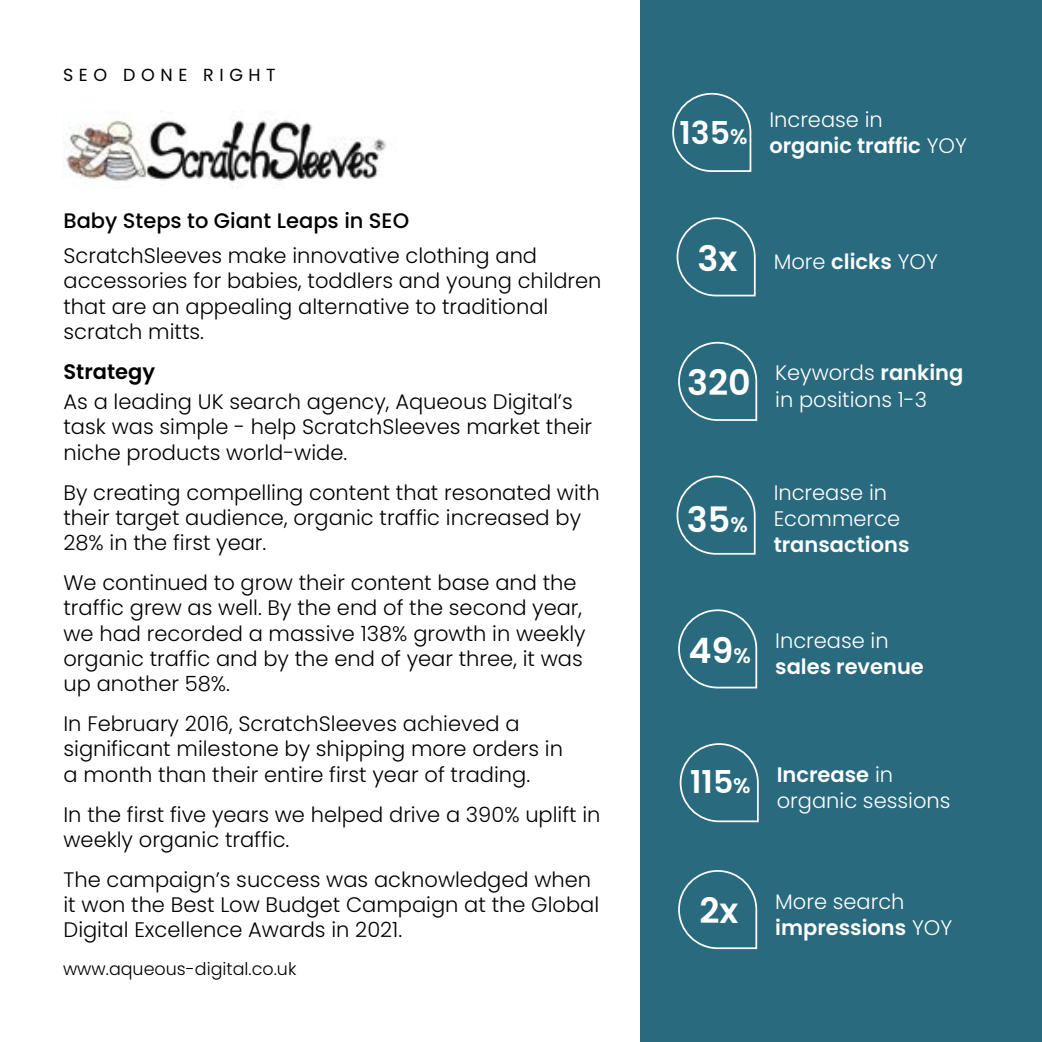
<style>
.page{position:relative;width:1042px;height:1042px;background:#fff}
.page>*{position:absolute;margin:0;border:0;box-sizing:border-box;transform-origin:0 0}
.t1{font:600 35px "Poppins";color:#fff}
.t2{font:600 31.5px "Poppins";color:#fff}
.t3{font:300 21px/25.2px "Poppins";color:#000}
.t4{font:300 21px/26.2px "Poppins";color:#fff}
.t5{font:600 21px/26.2px "Poppins";color:#fff}
.t6{font:500 21px "Poppins";color:#000}
.t7{font:600 21px "Poppins";color:#000}
.t8{font:300 17.5px "Poppins";color:#000}
.t9{font:17.5px "Poppins";letter-spacing:.32em;color:#000}
.s1{font-size:21px}
.s2{font-weight:300}
.s3{font-weight:600;font-size:35px}
.s4{font-weight:600}
</style>
<div class="page">
<div style="left:640px;top:0;width:402px;height:1042px;background:#296a7e"></div>
<svg style="left:678px;top:609px;width:80px;height:80px"></svg>
<svg style="left:679px;top:743px;width:80px;height:80px"></svg>
<svg style="left:676px;top:475px;width:80px;height:80px"></svg>
<svg style="left:678px;top:341px;width:80px;height:80px"></svg>
<svg style="left:676px;top:217px;width:80px;height:80px"></svg>
<svg style="left:672px;top:92px;width:80px;height:80px"></svg>
<img style="left:64px;top:111px;width:322px;height:78px">
<svg style="left:678px;top:870px;width:80px;height:80px"></svg>
<p class="t9" style="left:63px;top:65px;width:214px">SEO DONE RIGHT</p>
<p class="t6" style="left:63px;top:209px;width:347px">Baby Steps to Giant Leaps in SEO</p>
<p class="t3" style="left:63px;top:243px;width:539px">ScratchSleeves make innovative clothing and accessories for babies, toddlers and young children that are an appealing alternative to traditional scratch mitts.</p>
<p class="t7" style="left:63px;top:359px;width:93px">Strategy</p>
<p class="t3" style="left:63px;top:389px;width:530px">As a leading UK search agency, Aqueous Digital’s task was simple - help ScratchSleeves market their niche products world-wide.</p>
<p class="t3" style="left:63px;top:480px;width:538px">By creating compelling content that resonated with their target audience, organic traffic increased by<br>28% in the first year.</p>
<p class="t3" style="left:63px;top:570px;width:524px">We continued to grow their content base and the traffic grew as well. By the end of the second year, we had recorded a massive 138% growth in weekly organic traffic and by the end of year three, it was up another 58%.</p>
<p class="t3" style="left:63px;top:711px;width:501px">In February 2016, ScratchSleeves achieved a significant milestone by shipping more orders in a month than their entire first year of trading.</p>
<p class="t3" style="left:63px;top:802px;width:538px">In the first five years we helped drive a 390% uplift in weekly organic traffic.</p>
<p class="t3" style="left:63px;top:867px;width:537px">The campaign’s success was acknowledged when it won the Best Low Budget Campaign at the Global<br>Digital Excellence Awards in 2021.</p>
<p class="t8" style="left:63px;top:958px;width:235px">www.aqueous-digital.co.uk</p>
<h2 class="t2" style="left:679px;top:114px;width:69px">135<span class="s1">%</span></h2>
<p class="t5" style="left:769px;top:106px;width:199px"><span class="s2">Increase in </span>organic traffic <span class="s2">YOY</span></p>
<p class="t4" style="left:697px;top:249px;width:242px"><span class="s3">3x</span> More <span class="s4">clicks</span> YOY</p>
<p class="t4" style="left:775px;top:360px;width:190px;text-indent:-88px"><span class="s3">320</span> Keywords <span class="s4">ranking </span>in positions 1-3</p>
<h1 class="t1" style="left:687px;top:500px;width:62px">35<span class="s1">%</span></h1>
<p class="t4" style="left:773px;top:479px;width:128px">Increase in<br>Ecommerce</p>
<p class="t5" style="left:773px;top:532px;width:137px">transactions</p>
<h1 class="t1" style="left:688px;top:630px;width:64px">49<span class="s1">%</span></h1>
<p class="t4" style="left:775px;top:627px;width:115px">Increase in</p>
<p class="t5" style="left:775px;top:654px;width:150px">sales revenue</p>
<h2 class="t2" style="left:690px;top:763px;width:62px">115<span class="s1">%</span></h2>
<p class="t4" style="left:777px;top:761px;width:175px"><span class="s4">Increase</span> in organic sessions</p>
<p class="t4" style="left:775px;top:888px;width:178px;text-indent:-76px"><span class="s3">2x</span> More search <span class="s4">impressions</span> YOY</p>
</div>
